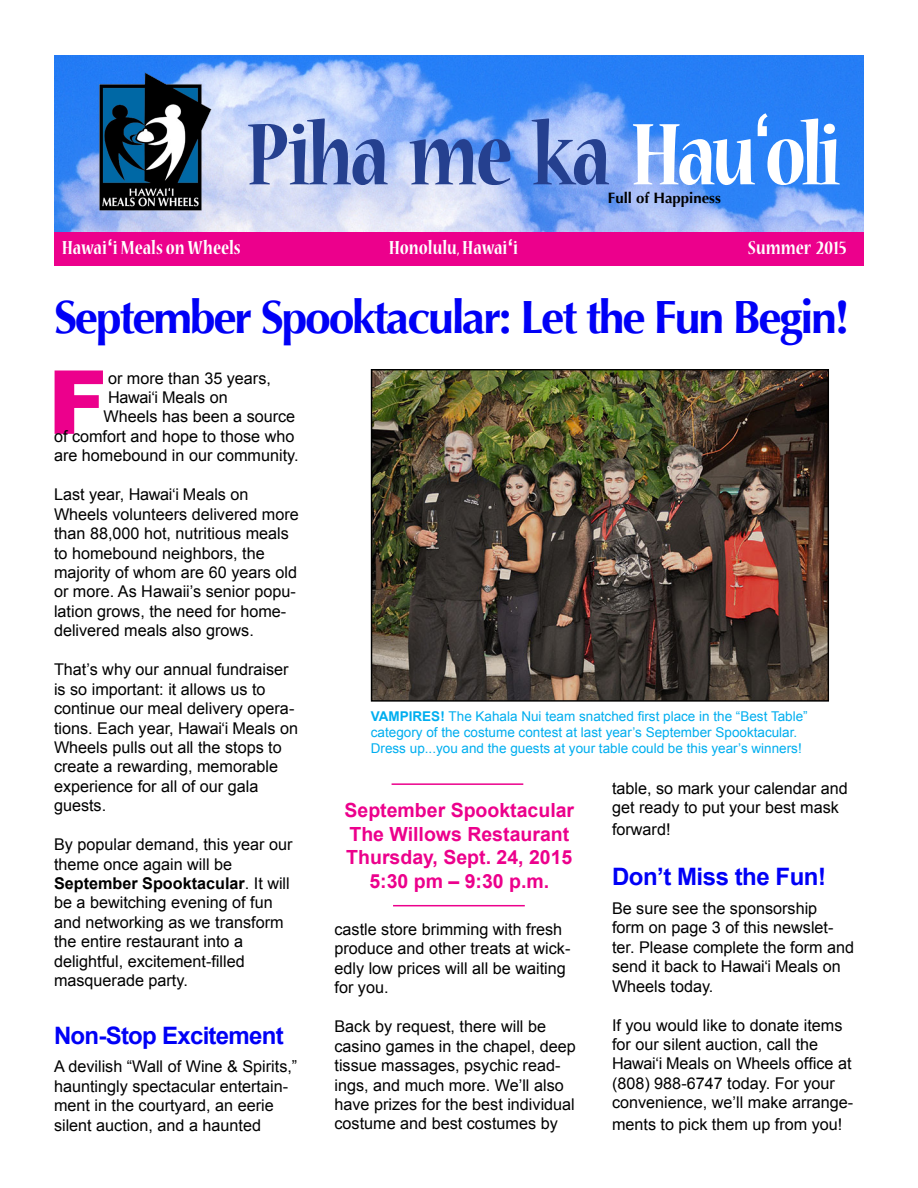
<style>
.page{position:relative;width:918px;height:1188px;background:#fff}
.page>*{position:absolute;margin:0;border:0;box-sizing:border-box;transform-origin:0 0}
.t1{font:700 condensed 97.5px "Nueva Std";letter-spacing:-.03em;color:#25408f}
.t2{font:900 88.5px "Arial";color:#ec008c}
.t3{font:700 46.5px "Optima";letter-spacing:-.05em;color:#0000f6}
.t4{font:700 24px "Arial";letter-spacing:-.03em;color:#0000f6}
.t5{font:700 condensed 21px "Nueva Std";color:#fff}
.t6{font:700 19.5px/23.4px "Arial";color:#ec008c;text-align:center}
.t7{font:16.2px/19.5px "Arial";color:#000}
.t8{font:700 15px "Optima";color:#000}
.t9{font:13.5px/16.2px "Arial";color:#00aeef}
.s1{color:#fff}
.s2{font-family:"Arial";font-weight:400;font-stretch:normal;color:#fff}
.s3{font-family:"Arial";font-stretch:normal}
.s4{font-weight:700}
</style>
<div class="page">
<img style="left:54px;top:56px;width:810px;height:177px">
<div style="left:54px;top:233px;width:810px;height:33px;background:#ec008c"></div>
<img style="left:93px;top:67px;width:123px;height:151px">
<hr style="left:392px;top:783px;width:131px;height:2px;background:#ec008c">
<hr style="left:393px;top:905px;width:132px;height:1px;background:#ec008c">
<img style="left:373px;top:371px;width:454px;height:329px">
<div style="left:371px;top:369px;width:458px;height:333px;border:1px solid #000"></div>
<h1 class="t1" style="left:246px;top:111px;width:597px">Piha me ka <span class="s1">Hau</span><span class="s2">ʻ</span><span class="s1">oli</span></h1>
<p class="t8" style="left:608px;top:189px;width:115px">Full of Happiness</p>
<p class="t5" style="left:62px;top:238px;width:181px">Hawai<span class="s3">ʻ</span>i Meals on Wheels</p>
<p class="t5" style="left:389px;top:238px;width:131px">Honolulu, Hawai<span class="s3">ʻ</span>i</p>
<p class="t5" style="left:748px;top:238px;width:100px">Summer 2015</p>
<h3 class="t3" style="left:54px;top:290px;width:798px">September Spooktacular: Let the Fun Begin!</h3>
<h2 class="t2" style="left:48px;top:336px;width:61px">F</h2>
<p class="t7" style="left:108px;top:368px;width:164px">or more than 35 years,</p>
<p class="t7" style="left:108px;top:388px;width:121px">Hawai‘i Meals on</p>
<p class="t7" style="left:104px;top:407px;width:193px">Wheels has been a source</p>
<p class="t7" style="left:54px;top:427px;width:242px">of comfort and hope to those who</p>
<p class="t7" style="left:54px;top:446px;width:246px">are homebound in our community.</p>
<p class="t7" style="left:54px;top:485px;width:246px">Last year, Hawai‘i Meals on<br>Wheels volunteers delivered more than 88,000 hot, nutritious meals to homebound neighbors, the majority of whom are 60 years old or more. As Hawaii’s senior popu&shy;lation grows, the need for home&shy;delivered meals also grows.</p>
<p class="t7" style="left:54px;top:660px;width:246px">That’s why our annual fundraiser is so important: it allows us to continue our meal delivery opera&shy;tions. Each year, Hawai‘i Meals on<br>Wheels pulls out all the stops to create a rewarding, memorable experience for all of our gala guests.</p>
<p class="t7" style="left:54px;top:835px;width:240px">By popular demand, this year our theme once again will be<br><span class="s4">September Spooktacular</span>. It will be a bewitching evening of fun and networking as we transform the entire restaurant into a delightful, excitement-filled masquerade party.</p>
<h3 class="t4" style="left:54px;top:1022px;width:231px">Non-Stop Excitement</h3>
<p class="t7" style="left:54px;top:1057px;width:245px">A devilish “Wall of Wine &amp; Spirits,” hauntingly spectacular entertain&shy;ment in the courtyard, an eerie silent auction, and a haunted</p>
<p class="t9" style="left:371px;top:708px;width:438px"><span class="s4">VAMPIRES!</span> The Kahala Nui team snatched first place in the “Best Table” category of the costume contest at last year’s September Spooktacular.<br>Dress up...you and the guests at your table could be this year’s winners!</p>
<p class="t6" style="left:345px;top:799px;width:231px">September Spooktacular<br>The Willows Restaurant<br>Thursday, Sept. 24, 2015<br>5:30 pm – 9:30 p.m.</p>
<p class="t7" style="left:334px;top:920px;width:237px">castle store brimming with fresh produce and other treats at wick&shy;edly low prices will all be waiting for you.</p>
<p class="t7" style="left:334px;top:1017px;width:243px">Back by request, there will be casino games in the chapel, deep tissue massages, psychic read&shy;ings, and much more. We’ll also have prizes for the best individual costume and best costumes by</p>
<p class="t7" style="left:612px;top:779px;width:237px">table, so mark your calendar and get ready to put your best mask</p>
<p class="t7" style="left:612px;top:820px;width:60px">forward!</p>
<h3 class="t4" style="left:612px;top:864px;width:216px">Don’t Miss the Fun!</h3>
<p class="t7" style="left:612px;top:899px;width:244px">Be sure see the sponsorship<br>form on page 3 of this newslet&shy;ter. Please complete the form and send it back to Hawai‘i Meals on<br>Wheels today.</p>
<p class="t7" style="left:612px;top:1015px;width:243px">If you would like to donate items for our silent auction, call the<br>Hawai‘i Meals on Wheels office at (808) 988-6747 today. For your convenience, we’ll make arrange-</p>
<p class="t7" style="left:612px;top:1115px;width:232px">ments to pick them up from you!</p>
</div>
